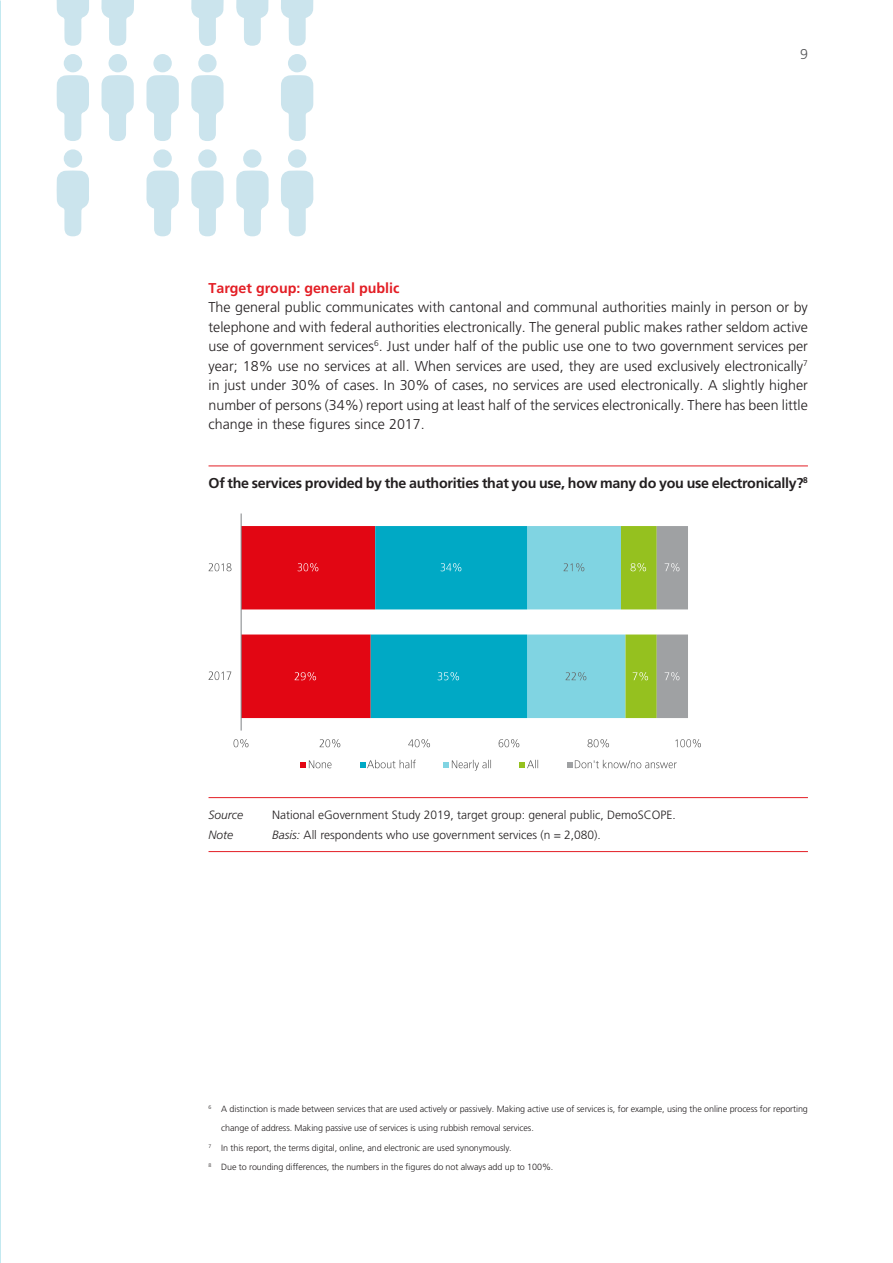
<style>
.page{position:relative;width:893px;height:1263px;background:#fff}
.page>*{position:absolute;margin:0;border:0;box-sizing:border-box;transform-origin:0 0}
.t1{font:300 14.25px/19.5px "Frutiger";color:#231f20;text-align:justify}
.t2{font:700 14.25px "Frutiger";letter-spacing:-.02em;color:#231f20}
.t3{font:700 14.25px "Frutiger";color:#e31e25}
.t4{font:300 14.25px "Frutiger";color:#57585a}
.t5{font:300 12px "Frutiger";color:#231f20}
.t6{font:italic 300 12px "Frutiger";color:#231f20}
.t7{font:300 9px/19.5px "Frutiger";letter-spacing:-.01em;color:#231f20}
.s1{font-style:italic}
</style>
<div class="page">
<hr style="left:209px;top:465px;width:599px;height:1px;background:#e31e25">
<hr style="left:209px;top:797px;width:599px;height:1px;background:#e31e25">
<hr style="left:209px;top:851px;width:599px;height:1px;background:#e31e25">
<svg style="left:242px;top:526px;width:446px;height:192px;background:#869398"></svg>
<hr style="left:241px;top:513px;width:1px;height:217px;background:#808285">
<img style="left:297px;top:562px;width:30px;height:12px">
<img style="left:295px;top:670px;width:29px;height:12px">
<img style="left:440px;top:562px;width:30px;height:12px">
<img style="left:438px;top:670px;width:29px;height:12px">
<img style="left:563px;top:562px;width:29px;height:12px">
<img style="left:565px;top:670px;width:30px;height:12px">
<img style="left:631px;top:562px;width:24px;height:12px">
<img style="left:633px;top:670px;width:24px;height:12px">
<img style="left:664px;top:562px;width:24px;height:12px">
<img style="left:664px;top:670px;width:24px;height:12px">
<img style="left:233px;top:739px;width:16px;height:9px">
<img style="left:320px;top:739px;width:21px;height:9px">
<img style="left:409px;top:739px;width:21px;height:9px">
<img style="left:498px;top:739px;width:22px;height:9px">
<img style="left:588px;top:739px;width:21px;height:9px">
<img style="left:675px;top:739px;width:26px;height:9px">
<img style="left:209px;top:563px;width:23px;height:9px">
<img style="left:209px;top:671px;width:23px;height:9px">
<svg style="left:300px;top:762px;width:6px;height:5px"></svg>
<img style="left:308px;top:760px;width:24px;height:9px">
<svg style="left:360px;top:762px;width:5px;height:5px"></svg>
<img style="left:368px;top:759px;width:48px;height:10px">
<svg style="left:443px;top:762px;width:6px;height:5px"></svg>
<img style="left:451px;top:759px;width:40px;height:11px">
<svg style="left:520px;top:762px;width:5px;height:5px"></svg>
<img style="left:527px;top:759px;width:12px;height:10px">
<svg style="left:567px;top:762px;width:5px;height:5px"></svg>
<img style="left:575px;top:759px;width:102px;height:10px">
<svg style="left:101px;top:0;width:33px;height:46px"></svg>
<svg style="left:281px;top:0;width:32px;height:46px"></svg>
<svg style="left:57px;top:0;width:32px;height:46px"></svg>
<svg style="left:281px;top:75px;width:32px;height:66px"></svg>
<svg style="left:102px;top:75px;width:32px;height:66px"></svg>
<svg style="left:146px;top:75px;width:33px;height:66px"></svg>
<svg style="left:281px;top:171px;width:33px;height:65px"></svg>
<svg style="left:146px;top:171px;width:33px;height:65px"></svg>
<svg style="left:57px;top:75px;width:32px;height:66px"></svg>
<svg style="left:236px;top:171px;width:33px;height:65px"></svg>
<svg style="left:57px;top:171px;width:32px;height:65px"></svg>
<svg style="left:191px;top:0;width:33px;height:46px"></svg>
<svg style="left:191px;top:75px;width:33px;height:66px"></svg>
<svg style="left:236px;top:0;width:32px;height:46px"></svg>
<svg style="left:191px;top:171px;width:33px;height:65px"></svg>
<div style="left:64px;top:149px;width:18px;height:19px;background:#cbe4ed;border-radius:50%"></div>
<div style="left:153px;top:149px;width:19px;height:19px;background:#cbe4ed;border-radius:50%"></div>
<div style="left:108px;top:54px;width:19px;height:18px;background:#cbe4ed;border-radius:50%"></div>
<div style="left:153px;top:54px;width:19px;height:18px;background:#cbe4ed;border-radius:50%"></div>
<div style="left:64px;top:54px;width:18px;height:18px;background:#cbe4ed;border-radius:50%"></div>
<div style="left:198px;top:54px;width:19px;height:18px;background:#cbe4ed;border-radius:50%"></div>
<div style="left:288px;top:149px;width:18px;height:19px;background:#cbe4ed;border-radius:50%"></div>
<div style="left:288px;top:54px;width:18px;height:18px;background:#cbe4ed;border-radius:50%"></div>
<div style="left:198px;top:149px;width:19px;height:19px;background:#cbe4ed;border-radius:50%"></div>
<div style="left:243px;top:149px;width:19px;height:19px;background:#cbe4ed;border-radius:50%"></div>
<p class="t4" style="left:800px;top:46px;width:9px">9</p>
<p class="t3" style="left:209px;top:279px;width:192px">Target group: general public</p>
<p class="t1" style="left:209px;top:297px;width:601px">The general public communicates with cantonal and communal authorities mainly in person or by telephone and with federal authorities electronically. The general public makes rather seldom active use of government services<sup>6</sup>. Just under half of the public use one to two government services per year; 18% use no services at all. When services are used, they are used exclusively electronically<sup>7 </sup>in just under 30% of cases. In 30% of cases, no services are used electronically. A slightly higher number of persons (34%) report using at least half of the services electronically. There has been little change in these figures since 2017.</p>
<p class="t2" style="left:209px;top:474px;width:601px">Of the services provided by the authorities that you use, how many do you use electronically?<sup>8</sup></p>
<p class="t6" style="left:209px;top:808px;width:36px">Source</p>
<p class="t5" style="left:272px;top:808px;width:405px">National eGovernment Study 2019, target group: general public, DemoSCOPE.</p>
<p class="t6" style="left:209px;top:827px;width:26px">Note</p>
<p class="t5" style="left:272px;top:828px;width:330px"><span class="s1">Basis:</span> All respondents who use government services (n = 2,080).</p>
<p class="t7" style="left:221px;top:1099px;width:588px;text-indent:-13px"><sup>6</sup> A distinction is made between services that are used actively or passively. Making active use of services is, for example, using the online process for reporting change of address. Making passive use of services is using rubbish removal services.</p>
<p class="t7" style="left:209px;top:1138px;width:305px"><sup>7</sup> In this report, the terms digital, online, and electronic are used synonymously.</p>
<p class="t7" style="left:209px;top:1157px;width:346px"><sup>8</sup> Due to rounding differences, the numbers in the figures do not always add up to 100%.</p>
</div>
